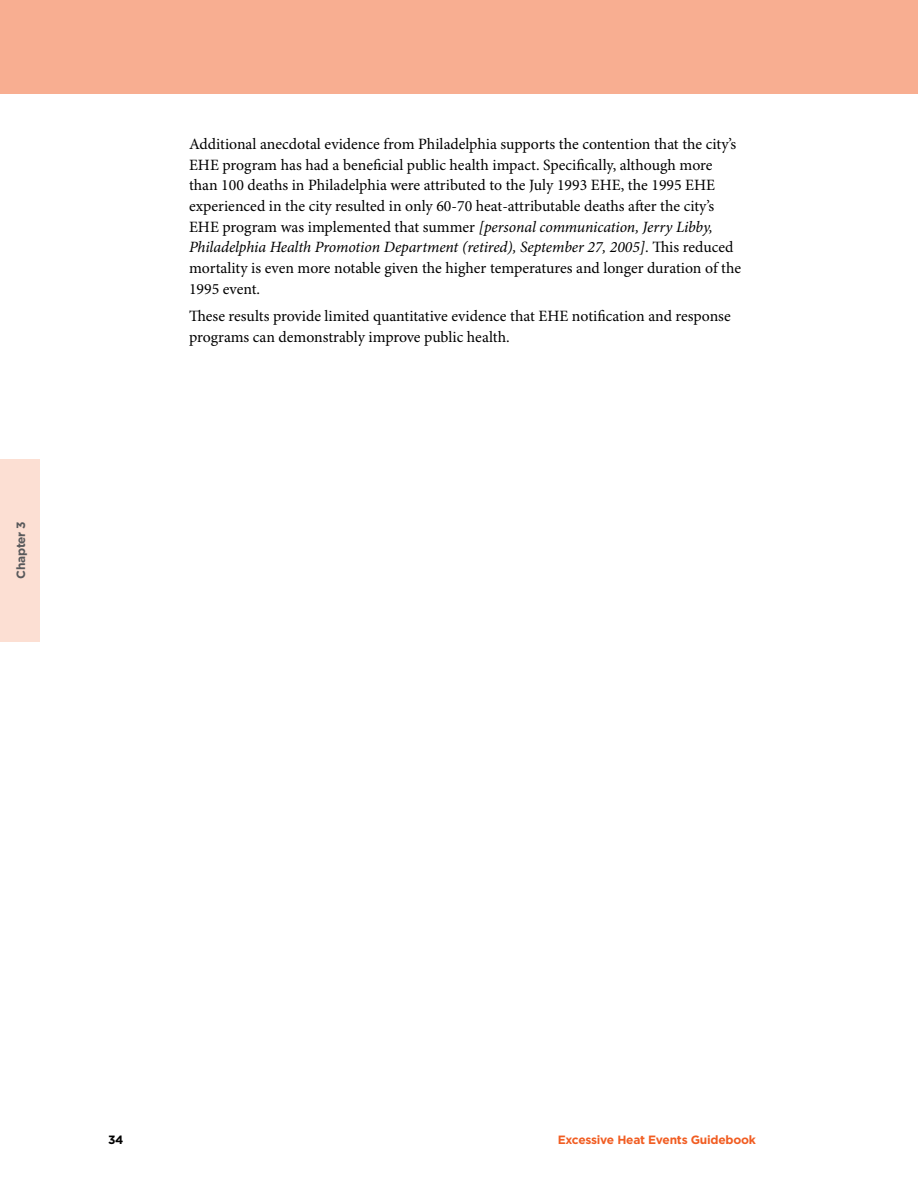
<style>
.page{position:relative;width:918px;height:1188px;background:#fff}
.page>*{position:absolute;margin:0;border:0;box-sizing:border-box;transform-origin:0 0}
.b_copy{font:15.75px/20.7px "Minion Pro";color:#000}
.t1{font:700 12px "Gotham";letter-spacing:-.02em;color:#f15d22}
.t2{font:700 12px "Gotham";letter-spacing:-.02em;color:#58595b}
.t3{font:700 12px "Gotham";color:#000}
.s1{font-style:italic}
</style>
<div class="page">
<div style="left:0;top:0;width:918px;height:94px;background:#f8ae91"></div>
<div style="left:0;top:459px;width:40px;height:182px;background:#fcdfd3"></div>
<p class="t2" style="left:13px;top:579px;width:59px;rotate:-90deg">Chapter 3</p>
<p class="b_copy" style="left:189px;top:134px;width:554px">Additional anecdotal evidence from Philadelphia supports the contention that the city’s EHE program has had a beneficial public health impact. Specifically, although more than 100 deaths in Philadelphia were attributed to the July 1993 EHE, the 1995 EHE experienced in the city resulted in only 60-70 heat-attributable deaths after the city’s EHE program was implemented that summer <span class="s1">[personal communication, Jerry Libby, Philadelphia Health Promotion Department (retired), September 27, 2005]</span>. This reduced mortality is even more notable given the higher temperatures and longer duration of the 1995 event.</p>
<p class="b_copy" style="left:189px;top:307px;width:543px">These results provide limited quantitative evidence that EHE notification and response programs can demonstrably improve public health.</p>
<p class="t3" style="left:108px;top:1131px;width:17px">34</p>
<p class="t1" style="left:558px;top:1131px;width:200px">Excessive Heat Events Guidebook</p>
</div>
